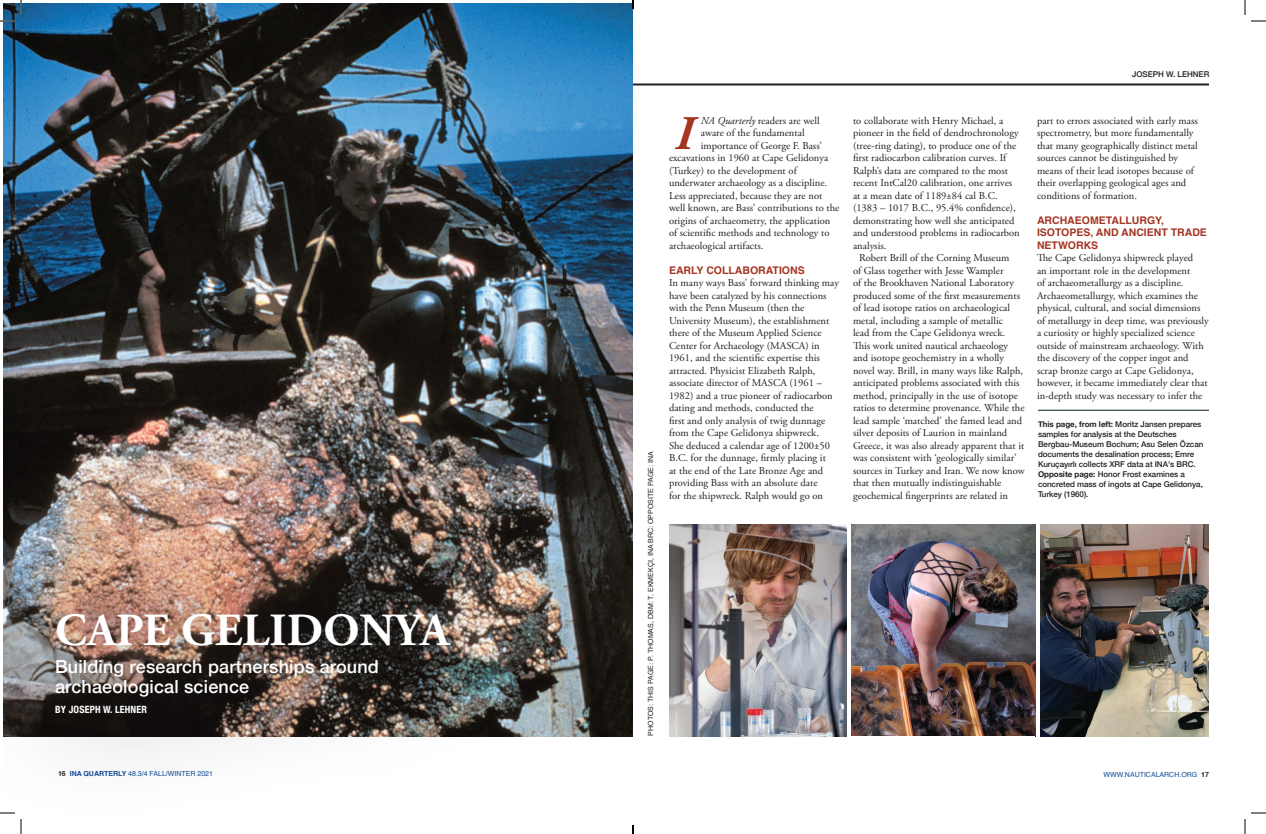
<style>
.page{position:relative;width:1266px;height:834px;background:#fff}
.page>*{position:absolute;margin:0;border:0;box-sizing:border-box;transform-origin:0 0}
.t1{font:italic 700 48.2px "Adobe Garamond Pro";color:#a43522}
.t2{font:700 46px "Adobe Garamond Pro";letter-spacing:.005em;color:#fff}
.t3{font:500 18px/20px "Helvetica Neue";letter-spacing:.01em;color:#fff}
.t4{font:10.5px/12.5px "Adobe Garamond Pro";color:#231f20}
.t5{font:700 10.5px/12.5px "Helvetica";color:#a43522}
.t6{font:700 condensed 10px "Helvetica Neue";letter-spacing:.02em;color:#fff}
.t7{font:500 8px/10px "Helvetica Neue";letter-spacing:-.005em;color:#231f20}
.t8{font:7px "Helvetica";letter-spacing:.005em;color:#231f20}
.t9{font:7px "Helvetica";color:#124c98}
.s1{font-style:italic}
.s2{font-weight:700}
.s3{font-weight:700;color:#231f20}
</style>
<div class="page">
<img style="left:3px;top:3px;width:630px;height:733px">
<hr style="left:633px;top:83px;width:576px;height:2px;background:#231f20">
<hr style="left:1038px;top:410px;width:171px;height:1px;background:#061c20">
<img style="left:3px;top:515px;width:540px;height:238px">
<img style="left:669px;top:524px;width:540px;height:213px">
<hr style="left:847px;top:516px;width:4px;height:231px;background:#fff">
<hr style="left:1036px;top:520px;width:4px;height:232px;background:#fff">
<svg style="left:0;top:0;width:22px;height:22px"></svg>
<svg style="left:0;top:812px;width:22px;height:22px"></svg>
<svg style="left:1244px;top:0;width:22px;height:22px"></svg>
<svg style="left:1244px;top:812px;width:22px;height:22px"></svg>
<svg style="left:632px;top:0;width:2px;height:9px"></svg>
<svg style="left:632px;top:825px;width:2px;height:9px"></svg>
<h2 class="t2" style="left:55px;top:603px;width:395px">CAPE GELIDONYA</h2>
<h3 class="t3" style="left:55px;top:655px;width:325px">Building research partnerships around archaeological science</h3>
<p class="t6" style="left:55px;top:701px;width:94px">BY JOSEPH W. LEHNER</p>
<p class="t7" style="left:1132px;top:68px;width:79px">JOSEPH W. LEHNER</p>
<p class="t8" style="left:645px;top:736px;width:286px;rotate:-90deg">PHOTOS: THIS PAGE: P. THOMAS, DBM: T. EKMEKÇI, INA BRC: OPPOSITE PAGE: INA</p>
<h1 class="t1" style="left:675px;top:106px;width:19px">I</h1>
<p class="t4" style="left:701px;top:115px;width:120px"><span class="s1">NA Quarterly</span> readers are well</p>
<p class="t4" style="left:701px;top:127px;width:105px">aware of the fundamental</p>
<p class="t4" style="left:701px;top:140px;width:123px">importance of George F. Bass’</p>
<p class="t4" style="left:669px;top:152px;width:161px">excavations in 1960 at Cape Gelidonya</p>
<p class="t4" style="left:669px;top:165px;width:129px">(Turkey) to the development of</p>
<p class="t4" style="left:669px;top:177px;width:160px">underwater archaeology as a discipline.</p>
<p class="t4" style="left:669px;top:190px;width:155px">Less appreciated, because they are not</p>
<p class="t4" style="left:669px;top:202px;width:172px">well known, are Bass’ contributions to the</p>
<p class="t4" style="left:669px;top:215px;width:163px">origins of archaeometry, the application</p>
<p class="t4" style="left:669px;top:227px;width:162px">of scientific methods and technology to</p>
<p class="t4" style="left:669px;top:240px;width:96px">archaeological artifacts.</p>
<p class="t5" style="left:669px;top:264px;width:137px">EARLY COLLABORATIONS</p>
<p class="t4" style="left:669px;top:277px;width:172px">In many ways Bass’ forward thinking may have been catalyzed by his connections with the Penn Museum (then the University Museum), the establishment there of the Museum Applied Science Center for Archaeology (MASCA) in 1961, and the scientific expertise this attracted. Physicist Elizabeth Ralph, associate director of MASCA (1961 – 1982) and a true pioneer of radiocarbon dating and methods, conducted the<br>first and only analysis of twig dunnage from the Cape Gelidonya shipwreck.<br>She deduced a calendar age of 1200±50<br>B.C. for the dunnage, firmly placing it<br>at the end of the Late Bronze Age and providing Bass with an absolute date<br>for the shipwreck. Ralph would go on</p>
<p class="t4" style="left:853px;top:115px;width:152px">to collaborate with Henry Michael, a</p>
<p class="t4" style="left:853px;top:127px;width:167px">pioneer in the field of dendrochronology</p>
<p class="t4" style="left:853px;top:140px;width:165px">(tree-ring dating), to produce one of the</p>
<p class="t4" style="left:853px;top:152px;width:155px">first radiocarbon calibration curves. If</p>
<p class="t4" style="left:853px;top:165px;width:157px">Ralph’s data are compared to the most</p>
<p class="t4" style="left:853px;top:177px;width:161px">recent IntCal20 calibration, one arrives</p>
<p class="t4" style="left:853px;top:190px;width:146px">at a mean date of 1189±84 cal B.C.</p>
<p class="t4" style="left:853px;top:202px;width:164px">(1383 – 1017 B.C., 95.4% confidence),</p>
<p class="t4" style="left:853px;top:215px;width:163px">demonstrating how well she anticipated</p>
<p class="t4" style="left:853px;top:227px;width:168px">and understood problems in radiocarbon</p>
<p class="t4" style="left:853px;top:240px;width:35px">analysis.</p>
<p class="t4" style="left:859px;top:252px;width:152px">Robert Brill of the Corning Museum</p>
<p class="t4" style="left:853px;top:265px;width:152px">of Glass together with Jesse Wampler</p>
<p class="t4" style="left:853px;top:277px;width:163px">of the Brookhaven National Laboratory</p>
<p class="t4" style="left:853px;top:290px;width:169px">produced some of the first measurements</p>
<p class="t4" style="left:853px;top:302px;width:159px">of lead isotope ratios on archaeological</p>
<p class="t4" style="left:853px;top:315px;width:151px">metal, including a sample of metallic</p>
<p class="t4" style="left:853px;top:327px;width:154px">lead from the Cape Gelidonya wreck.</p>
<p class="t4" style="left:853px;top:340px;width:157px">This work united nautical archaeology</p>
<p class="t4" style="left:853px;top:352px;width:153px">and isotope geochemistry in a wholly</p>
<p class="t4" style="left:853px;top:365px;width:172px">novel way. Brill, in many ways like Ralph,</p>
<p class="t4" style="left:853px;top:377px;width:168px">anticipated problems associated with this</p>
<p class="t4" style="left:853px;top:390px;width:167px">method, principally in the use of isotope</p>
<p class="t4" style="left:853px;top:402px;width:173px">ratios to determine provenance. While the</p>
<p class="t4" style="left:853px;top:415px;width:171px">lead sample ‘matched’ the famed lead and</p>
<p class="t4" style="left:853px;top:427px;width:156px">silver deposits of Laurion in mainland</p>
<p class="t4" style="left:853px;top:440px;width:173px">Greece, it was also already apparent that it</p>
<p class="t4" style="left:853px;top:452px;width:165px">was consistent with ‘geologically similar’</p>
<p class="t4" style="left:853px;top:465px;width:173px">sources in Turkey and Iran. We now know</p>
<p class="t4" style="left:853px;top:477px;width:150px">that then mutually indistinguishable</p>
<p class="t4" style="left:853px;top:490px;width:157px">geochemical fingerprints are related in</p>
<p class="t4" style="left:1037px;top:115px;width:162px">part to errors associated with early mass spectrometry, but more fundamentally that many geographically distinct metal sources cannot be distinguished by means of their lead isotopes because of their overlapping geological ages and conditions of formation.</p>
<p class="t5" style="left:1037px;top:214px;width:171px">ARCHAEOMETALLURGY,<br>ISOTOPES, AND ANCIENT TRADE<br>NETWORKS</p>
<p class="t4" style="left:1037px;top:252px;width:173px">The Cape Gelidonya shipwreck played<br>an important role in the development<br>of archaeometallurgy as a discipline.<br>Archaeometallurgy, which examines the physical, cultural, and social dimensions of metallurgy in deep time, was previously a curiosity or highly specialized science outside of mainstream archaeology. With the discovery of the copper ingot and scrap bronze cargo at Cape Gelidonya, however, it became immediately clear that in-depth study was necessary to infer the</p>
<p class="t7" style="left:1038px;top:419px;width:167px"><span class="s2">This page, from left:</span> Moritz Jansen prepares samples for analysis at the Deutsches Bergbau-Museum Bochum; Asu Selen Özcan documents the desalination process; Emre Kuruçayırlı collects XRF data at INA's BRC.<br><span class="s2">Opposite page:</span> Honor Frost examines a concreted mass of ingots at Cape Gelidonya, Turkey (1960).</p>
<p class="t9" style="left:58px;top:769px;width:156px"><span class="s3">16</span> <span class="s2">INA QUARTERLY</span> 48.3/4 FALL/WINTER 2021</p>
<p class="t9" style="left:1104px;top:769px;width:107px">WWW.NAUTICALARCH.ORG <span class="s3">17</span></p>
</div>
